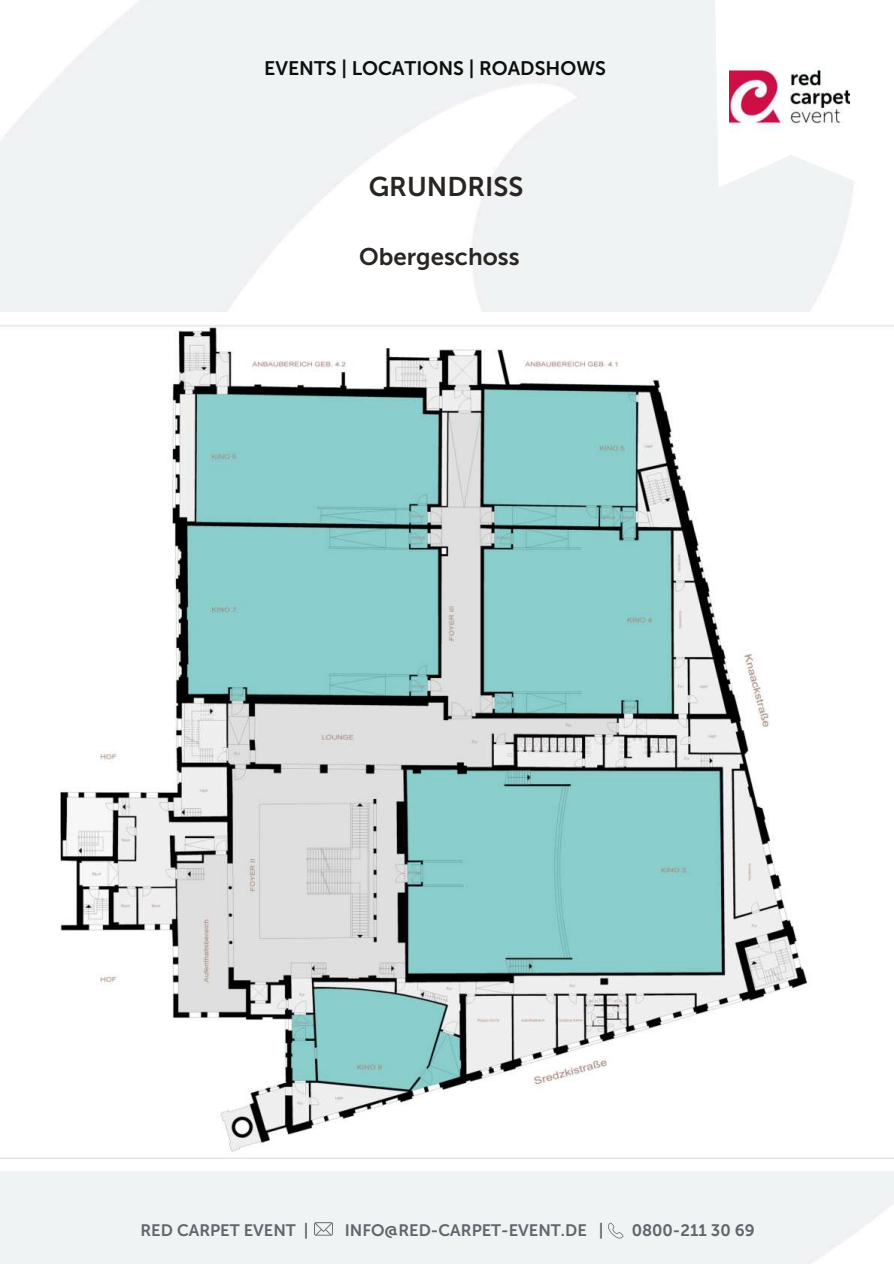
<style>
.page{position:relative;width:894px;height:1264px;background:#fff}
.page>*{position:absolute;margin:0;border:0;box-sizing:border-box;transform-origin:0 0}
.t1{font:27px "Museo Sans 700";color:#292523}
.t2{font:24px "Museo Sans 700";color:#292523}
.t3{font:19.5px "Museo Sans 700";color:#0d0f0d}
.t4{font:16.5px "Museo Sans 700";color:#5f666b}
</style>
<div class="page">
<img style="left:0;top:324px;width:893px;height:835px">
<svg style="left:713px;top:0;width:142px;height:188px"></svg>
<img style="left:729px;top:60px;width:120px;height:72px">
<svg style="left:314px;top:1222px;width:19px;height:13px"></svg>
<svg style="left:607px;top:1222px;width:16px;height:16px"></svg>
<p class="t3" style="left:264px;top:58px;width:343px">EVENTS | LOCATIONS | ROADSHOWS</p>
<h1 class="t1" style="left:368px;top:172px;width:156px">GRUNDRISS</h1>
<h2 class="t2" style="left:359px;top:244px;width:162px">Obergeschoss</h2>
<p class="t4" style="left:140px;top:1220px;width:170px">RED CARPET EVENT |</p>
<p class="t4" style="left:345px;top:1220px;width:260px">INFO@RED-CARPET-EVENT.DE |</p>
<p class="t4" style="left:631px;top:1220px;width:124px">0800-211 30 69</p>
</div>
